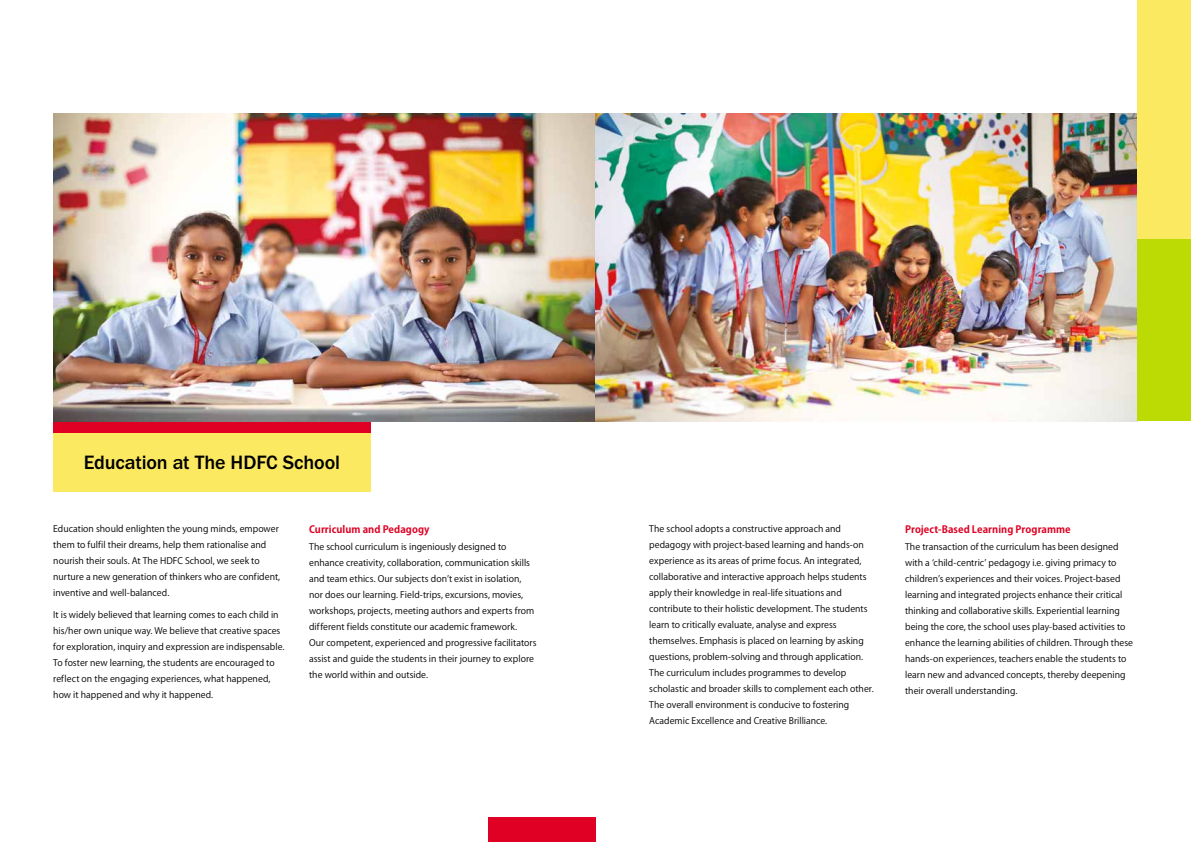
<style>
.page{position:relative;width:1191px;height:842px;background:#fff}
.page>*{position:absolute;margin:0;border:0;box-sizing:border-box;transform-origin:0 0}
.t1{font:500 20px "Franklin Gothic Itc T";letter-spacing:-.005em;color:#000}
.t2{font:700 10px "Koz Go Pr 6 N";letter-spacing:.005em;color:#df0023}
.t3{font:9px/16px "Koz Go Pr 6 N";letter-spacing:.005em;color:#000}
</style>
<div class="page">
<div style="left:53px;top:432px;width:318px;height:60px;background:#fbe961"></div>
<div style="left:53px;top:421px;width:318px;height:11px;background:#df0023"></div>
<img style="left:53px;top:113px;width:1084px;height:308px">
<div style="left:488px;top:818px;width:107px;height:24px;background:#df0023"></div>
<div style="left:1137px;top:0;width:54px;height:239px;background:#fbe961"></div>
<div style="left:1137px;top:239px;width:54px;height:182px;background:#bcdb04"></div>
<h1 class="t1" style="left:84px;top:451px;width:258px">Education at The HDFC School</h1>
<p class="t3" style="left:53px;top:521px;width:228px">Education should enlighten the young minds, empower them to fulfil their dreams, help them rationalise and nourish their souls. At The HDFC School, we seek to nurture a new generation of thinkers who are confident, inventive and well-balanced.</p>
<p class="t3" style="left:53px;top:607px;width:233px">It is widely believed that learning comes to each child in his/her own unique way. We believe that creative spaces for exploration, inquiry and expression are indispensable.<br>To foster new learning, the students are encouraged to reflect on the engaging experiences, what happened, how it happened and why it happened.</p>
<p class="t2" style="left:309px;top:524px;width:122px">Curriculum and Pedagogy</p>
<p class="t3" style="left:309px;top:539px;width:229px">The school curriculum is ingeniously designed to enhance creativity, collaboration, communication skills and team ethics. Our subjects don’t exist in isolation, nor does our learning. Field-trips, excursions, movies, workshops, projects, meeting authors and experts from different fields constitute our academic framework.<br>Our competent, experienced and progressive facilitators assist and guide the students in their journey to explore the world within and outside.</p>
<p class="t3" style="left:649px;top:521px;width:226px">The school adopts a constructive approach and pedagogy with project-based learning and hands-on experience as its areas of prime focus. An integrated, collaborative and interactive approach helps students apply their knowledge in real-life situations and contribute to their holistic development. The students learn to critically evaluate, analyse and express themselves. Emphasis is placed on learning by asking questions, problem-solving and through application.<br>The curriculum includes programmes to develop scholastic and broader skills to complement each other.<br>The overall environment is conducive to fostering Academic Excellence and Creative Brilliance.</p>
<p class="t2" style="left:905px;top:524px;width:167px">Project-Based Learning Programme</p>
<p class="t3" style="left:905px;top:539px;width:229px">The transaction of the curriculum has been designed with a ‘child-centric’ pedagogy i.e. giving primacy to children’s experiences and their voices. Project-based learning and integrated projects enhance their critical thinking and collaborative skills. Experiential learning being the core, the school uses play-based activities to enhance the learning abilities of children. Through these hands-on experiences, teachers enable the students to learn new and advanced concepts, thereby deepening their overall understanding.</p>
</div>
